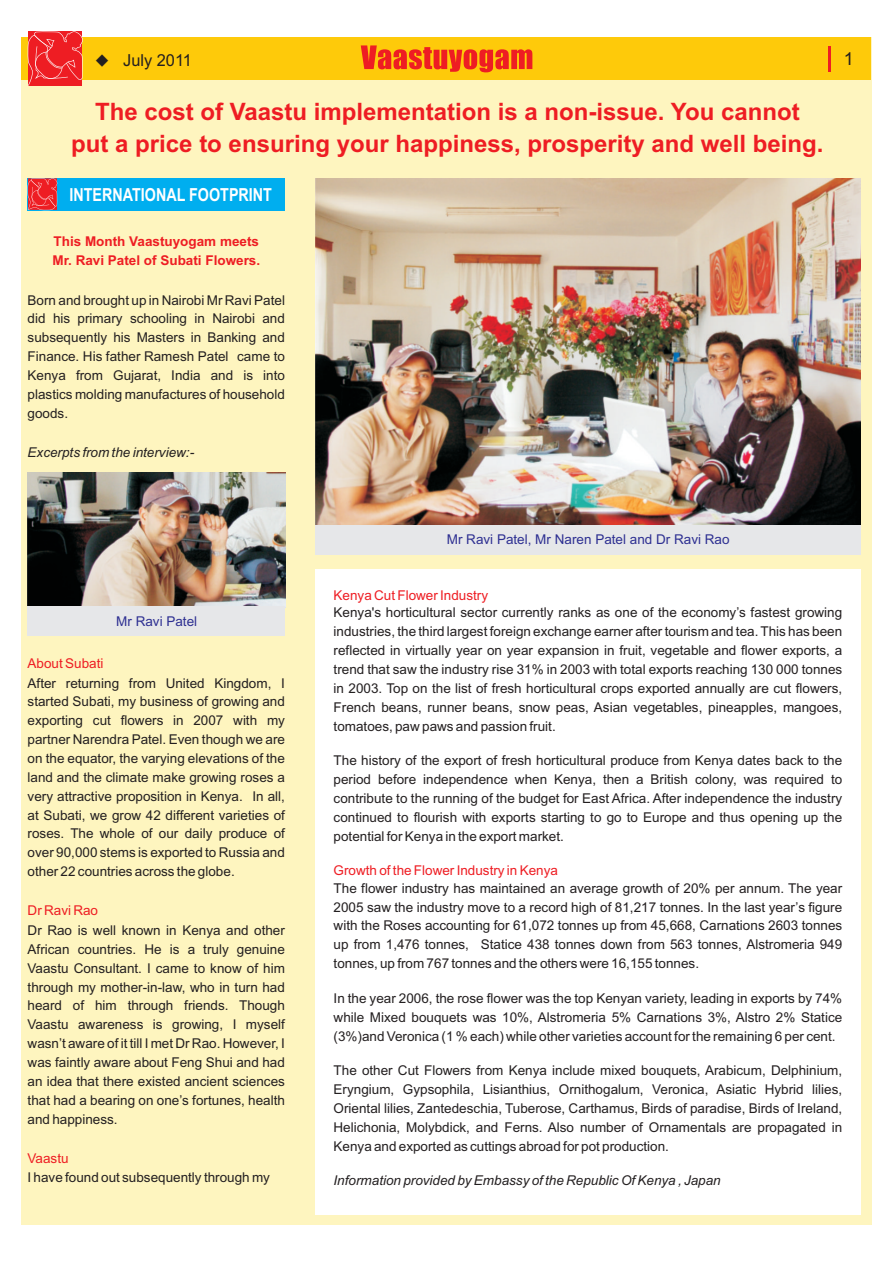
<style>
.page{position:relative;width:893px;height:1263px;background:#fff}
.page>*{position:absolute;margin:0;border:0;box-sizing:border-box;transform-origin:0 0}
.t1{font:700 24px/32.1px "Arial";color:#ee1d23;text-align:center}
.t2{font:700 18px "Arial";color:#fff;scale:.8 1}
.t3{font:17.85px "Arial";color:#231f20}
.t4{font:16.5px "Arial";color:#231f20}
.t5{font:13.5px/18.9px "Arial";color:#231f20;text-align:justify}
.t6{font:13.5px "Arial";color:#ee1d23}
.t7{font:italic 13.5px "Arial";color:#231f20}
.t8{font:700 13.5px/19.6px "Arial";color:#ee1d23}
.t9{font:13.5px "Arial";color:#2e3092}
</style>
<div class="page">
<div style="left:21px;top:38px;width:851px;height:1187px;background:#fef5bf"></div>
<div style="left:28px;top:178px;width:257px;height:32px;background:#00aeef"></div>
<svg style="left:28px;top:178px;width:29px;height:32px"></svg>
<img style="left:315px;top:178px;width:545px;height:347px">
<div style="left:315px;top:525px;width:545px;height:30px;background:#e6e7e9"></div>
<div style="left:315px;top:569px;width:545px;height:645px;background:#fff"></div>
<img style="left:28px;top:472px;width:257px;height:134px">
<div style="left:28px;top:606px;width:257px;height:30px;background:#e6e7e9"></div>
<div style="left:21px;top:38px;width:850px;height:42px;background:#feca0a"></div>
<svg style="left:28px;top:31px;width:55px;height:55px;background:#ef3337"></svg>
<hr style="left:828px;top:46px;width:2px;height:26px;background:#ee1d23">
<svg style="left:361px;top:45px;width:171px;height:27px"></svg>
<p class="t4" style="left:95px;top:54px;width:99px">◆July 2011</p>
<h3 class="t3" style="left:844px;top:52px;width:11px">1</h3>
<h1 class="t1" style="left:71px;top:97px;width:754px">The cost of Vaastu implementation is a non-issue. You cannot<br>put a price to ensuring your happiness, prosperity and well being.</h1>
<h2 class="t2" style="left:70px;top:188px;width:255px">INTERNATIONAL FOOTPRINT</h2>
<p class="t8" style="left:52px;top:232px;width:209px">This Month Vaastuyogam meets<br>Mr. Ravi Patel of Subati Flowers.</p>
<p class="t5" style="left:28px;top:292px;width:259px">Born and brought up in Nairobi Mr Ravi Patel did his primary schooling in Nairobi and subsequently his Masters in Banking and Finance. His father Ramesh Patel came to Kenya from Gujarat, India and is into plastics molding manufactures of household goods.</p>
<p class="t7" style="left:28px;top:447px;width:168px">Excerpts from the interview:-</p>
<p class="t6" style="left:28px;top:658px;width:77px">About Subati</p>
<p class="t9" style="left:116px;top:616px;width:83px">Mr Ravi Patel</p>
<p class="t5" style="left:28px;top:675px;width:259px">After returning from United Kingdom, I started Subati, my business of growing and exporting cut flowers in 2007 with my partner Narendra Patel. Even though we are on the equator, the varying elevations of the land and the climate make growing roses a very attractive proposition in Kenya. In all, at Subati, we grow 42 different varieties of roses. The whole of our daily produce of over 90,000 stems is exported to Russia and other 22 countries across the globe.</p>
<p class="t6" style="left:28px;top:905px;width:72px">Dr Ravi Rao</p>
<p class="t5" style="left:28px;top:922px;width:259px">Dr Rao is well known in Kenya and other African countries. He is a truly genuine Vaastu Consultant. I came to know of him through my mother-in-law, who in turn had heard of him through friends. Though Vaastu awareness is growing, I myself wasn’t aware of it till I met Dr Rao. However, I was faintly aware about Feng Shui and had an idea that there existed ancient sciences that had a bearing on one’s fortunes, health and happiness.</p>
<p class="t6" style="left:28px;top:1153px;width:43px">Vaastu</p>
<p class="t5" style="left:28px;top:1169px;width:244px">I have found out subsequently through my</p>
<p class="t9" style="left:447px;top:534px;width:284px">Mr Ravi Patel, Mr Naren Patel and Dr Ravi Rao</p>
<p class="t6" style="left:334px;top:590px;width:156px">Kenya Cut Flower Industry</p>
<p class="t5" style="left:334px;top:604px;width:510px">Kenya's horticultural sector currently ranks as one of the economy’s fastest growing industries, the third largest foreign exchange earner after tourism and tea. This has been reflected in virtually year on year expansion in fruit, vegetable and flower exports, a trend that saw the industry rise 31% in 2003 with total exports reaching 130 000 tonnes in 2003. Top on the list of fresh horticultural crops exported annually are cut flowers, French beans, runner beans, snow peas, Asian vegetables, pineapples, mangoes, tomatoes, paw paws and passion fruit.</p>
<p class="t5" style="left:334px;top:752px;width:510px">The history of the export of fresh horticultural produce from Kenya dates back to the period before independence when Kenya, then a British colony, was required to contribute to the running of the budget for East Africa. After independence the industry continued to flourish with exports starting to go to Europe and thus opening up the potential for Kenya in the export market.</p>
<p class="t5" style="left:334px;top:880px;width:510px">The flower industry has maintained an average growth of 20% per annum. The year 2005 saw the industry move to a record high of 81,217 tonnes. In the last year’s figure with the Roses accounting for 61,072 tonnes up from 45,668, Carnations 2603 tonnes up from 1,476 tonnes, Statice 438 tonnes down from 563 tonnes, Alstromeria 949 tonnes, up from 767 tonnes and the others were 16,155 tonnes.</p>
<p class="t5" style="left:334px;top:990px;width:510px">In the year 2006, the rose flower was the top Kenyan variety, leading in exports by 74% while Mixed bouquets was 10%, Alstromeria 5% Carnations 3%, Alstro 2% Statice (3%)and Veronica (1 % each) while other varieties account for the remaining 6 per cent.</p>
<p class="t5" style="left:334px;top:1062px;width:510px">The other Cut Flowers from Kenya include mixed bouquets, Arabicum, Delphinium, Eryngium, Gypsophila, Lisianthius, Ornithogalum, Veronica, Asiatic Hybrid lilies, Oriental lilies, Zantedeschia, Tuberose, Carthamus, Birds of paradise, Birds of Ireland, Helichonia, Molybdick, and Ferns. Also number of Ornamentals are propagated in Kenya and exported as cuttings abroad for pot production.</p>
<p class="t7" style="left:334px;top:1175px;width:389px">Information provided by Embassy of the Republic Of Kenya , Japan</p>
<p class="t6" style="left:334px;top:865px;width:226px">Growth of the Flower Industry in Kenya</p>
</div>
